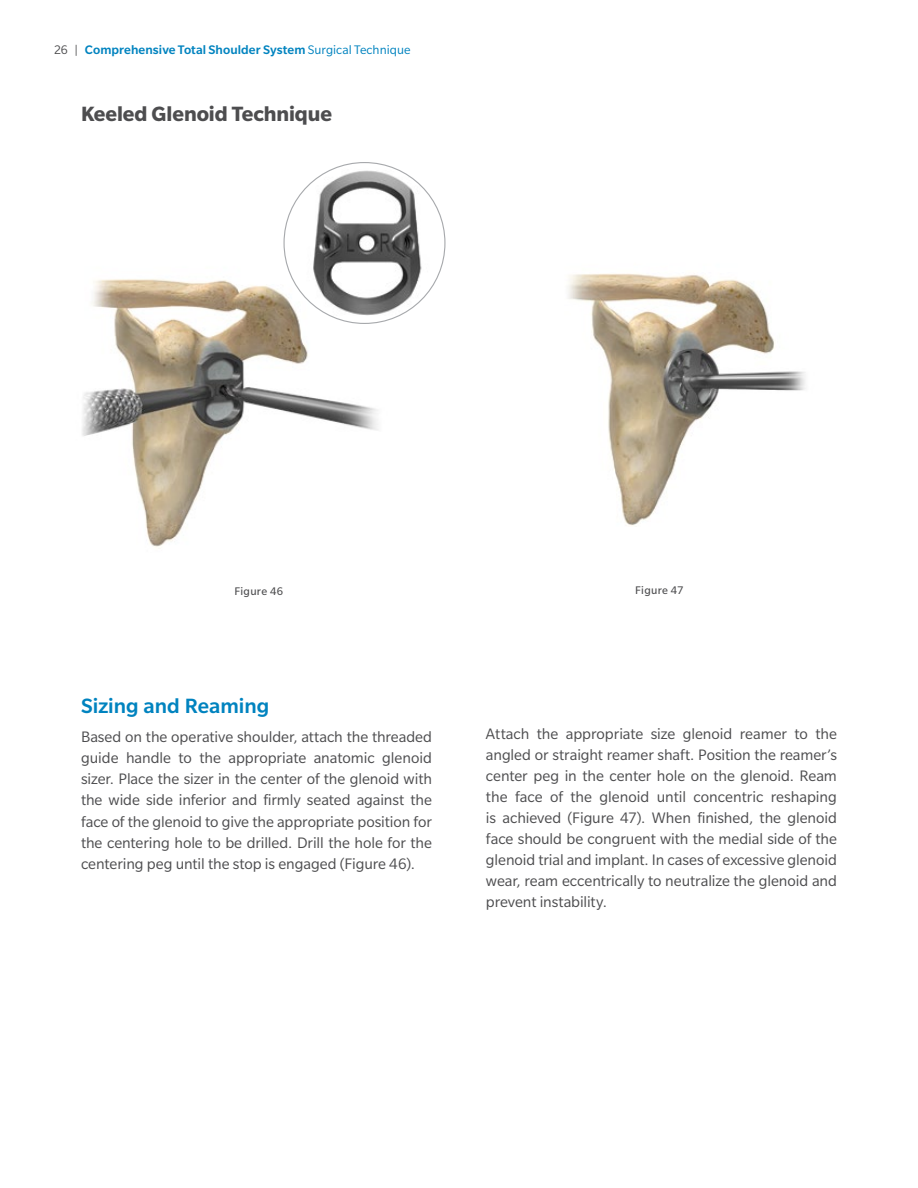
<style>
.page{position:relative;width:918px;height:1188px;background:#fff}
.page>*{position:absolute;margin:0;border:0;box-sizing:border-box;transform-origin:0 0}
.t1{font:700 22.5px "Slate Pro";letter-spacing:-.005em;color:#4d4d4f}
.t2{font:500 22.5px "Slate Pro";letter-spacing:.005em;color:#0083bf}
.t3{font:16.5px/21px "Slate Pro";letter-spacing:-.005em;color:#4d4d4f;text-align:justify}
.t4{font:500 13.5px "Slate Pro";letter-spacing:.005em;color:#0083bf}
.t5{font:12px "Slate Pro";letter-spacing:.025em;color:#4d4d4f}
.s1{font-weight:400;color:#4d4d4f}
.s2{font-weight:400}
</style>
<div class="page">
<img style="left:82px;top:264px;width:308px;height:283px">
<svg style="left:284px;top:163px;width:161px;height:160px"></svg>
<img style="left:290px;top:168px;width:149px;height:150px">
<img style="left:568px;top:273px;width:238px;height:253px">
<p class="t4" style="left:54px;top:42px;width:358px"><span class="s1">26 |</span> Comprehensive Total Shoulder System <span class="s2">Surgical Technique</span></p>
<h1 class="t1" style="left:81px;top:101px;width:253px">Keeled Glenoid Technique</h1>
<p class="t5" style="left:234px;top:585px;width:50px">Figure 46</p>
<p class="t5" style="left:635px;top:584px;width:50px">Figure 47</p>
<h1 class="t2" style="left:81px;top:694px;width:190px">Sizing and Reaming</h1>
<p class="t3" style="left:81px;top:727px;width:353px">Based on the operative shoulder, attach the threaded guide handle to the appropriate anatomic glenoid sizer. Place the sizer in the center of the glenoid with the wide side inferior and firmly seated against the face of the glenoid to give the appropriate position for the centering hole to be drilled. Drill the hole for the centering peg until the stop is engaged (Figure 46).</p>
<p class="t3" style="left:486px;top:724px;width:353px">Attach the appropriate size glenoid reamer to the angled or straight reamer shaft. Position the reamer’s center peg in the center hole on the glenoid. Ream the face of the glenoid until concentric reshaping is achieved (Figure 47). When finished, the glenoid face should be congruent with the medial side of the glenoid trial and implant. In cases of excessive glenoid wear, ream eccentrically to neutralize the glenoid and prevent instability.</p>
</div>
